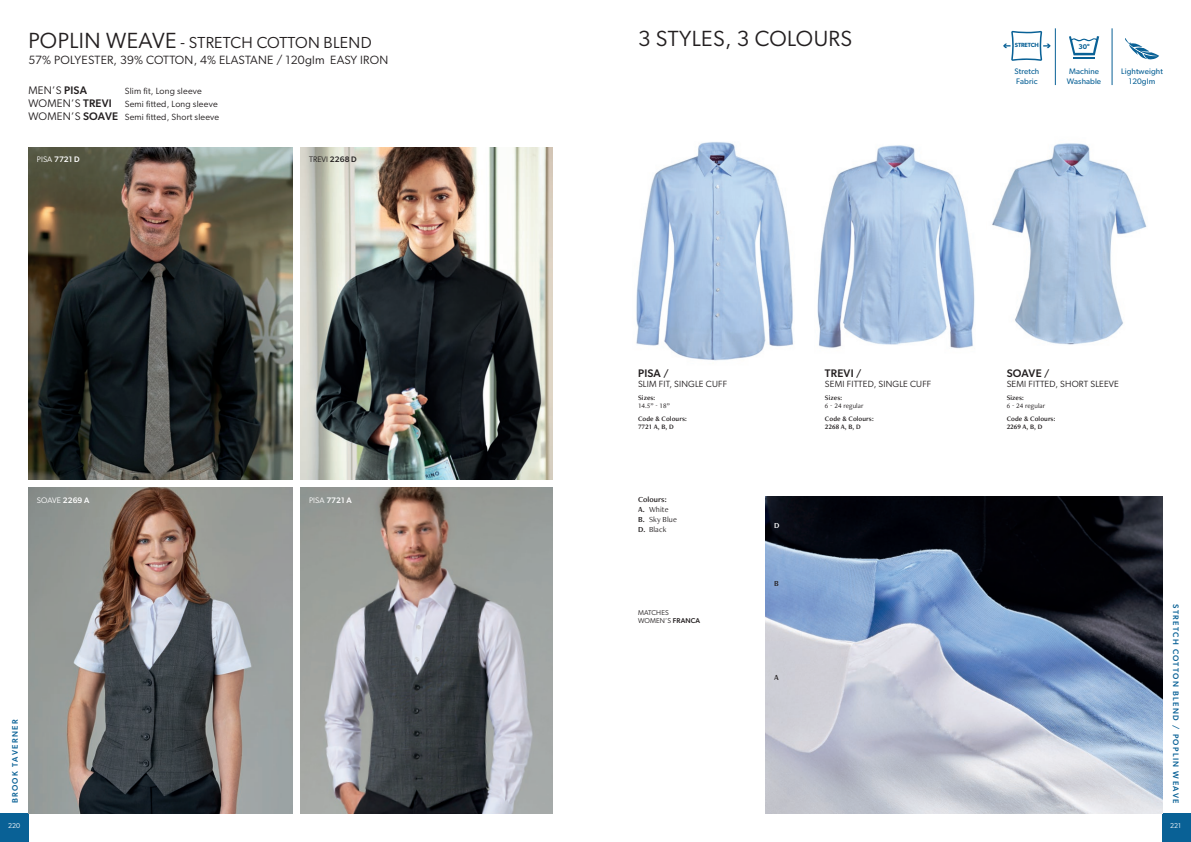
<style>
.page{position:relative;width:1191px;height:842px;background:#fff}
.page>*{position:absolute;margin:0;border:0;box-sizing:border-box;transform-origin:0 0}
.t1{font:22px "Gibson";letter-spacing:.02em;color:#231f20}
.t2{font:16px "Gibson";letter-spacing:.02em;color:#231f20}
.t3{font:12px "Gibson";letter-spacing:.02em;color:#231f20}
.t4{font:500 11px "Gibson";letter-spacing:.02em;color:#231f20}
.t5{font:11px "Gibson";color:#231f20}
.t6{font:9px "Gibson";letter-spacing:.02em;color:#231f20}
.t7{font:8px/10px "Gibson";letter-spacing:.01em;color:#096196}
.t8{font:500 8px "Gibson";letter-spacing:.17em;color:#096196}
.t9{font:8px "Freight Neo Pro";letter-spacing:.01em;color:#231f20}
.t10{font:500 8px "Gibson";letter-spacing:.01em;color:#fff}
.t11{font:8px "Gibson";letter-spacing:.01em;color:#231f20}
.t12{font:8px "Gibson";color:#fff}
.t13{font:8px "Freight Neo Pro Semi";letter-spacing:.01em;color:#231f20}
.t14{font:8px "Freight Neo Pro Semi";color:#fff}
.t15{font:7px "Freight Neo Pro Semi";letter-spacing:.01em;color:#231f20}
.t16{font:7px "Freight Neo Pro";letter-spacing:.01em;color:#231f20}
.t17{font:7px "Gibson";letter-spacing:.02em;color:#231f20}
.t18{font:7px "Gibson";color:#fff}
.t19{font:600 6.9px "Gibson";color:#096196}
.t20{font:600 6px "Gibson";letter-spacing:-.01em;color:#096196}
.s1{font-size:22px}
.s2{font-weight:500}
.s3{font-size:11px}
.s4{font-weight:500;font-size:11px}
.s5{font-weight:400}
.s6{font-size:10px}
.s7{font-family:"Freight Neo Pro";font-weight:500}
.s8{font-family:"Freight Neo Pro Semi"}
</style>
<div class="page">
<div style="left:0;top:814px;width:28px;height:28px;background:#096196"></div>
<div style="left:1162px;top:814px;width:29px;height:28px;background:#096196"></div>
<img style="left:817px;top:143px;width:330px;height:206px">
<img style="left:300px;top:147px;width:253px;height:332px">
<img style="left:28px;top:147px;width:264px;height:332px">
<img style="left:300px;top:488px;width:253px;height:326px">
<img style="left:28px;top:488px;width:264px;height:326px">
<img style="left:765px;top:496px;width:397px;height:318px">
<img style="left:636px;top:142px;width:157px;height:219px">
<svg style="left:1069px;top:36px;width:30px;height:23px"></svg>
<hr style="left:1055px;top:28px;width:1px;height:57px;background:#096196">
<hr style="left:1111px;top:28px;width:1px;height:57px;background:#096196">
<svg style="left:1125px;top:38px;width:34px;height:22px"></svg>
<svg style="left:1003px;top:31px;width:47px;height:30px"></svg>
<p class="t2" style="left:28px;top:32px;width:345px"><span class="s1">POPLIN WEAVE</span> - STRETCH COTTON BLEND</p>
<p class="t3" style="left:28px;top:52px;width:361px">57% POLYESTER, 39% COTTON, 4% ELASTANE / 120glm EASY IRON</p>
<p class="t5" style="left:28px;top:83px;width:60px">MEN’S <span class="s2">PISA</span></p>
<p class="t6" style="left:125px;top:85px;width:79px">Slim fit, Long sleeve</p>
<p class="t6" style="left:28px;top:98px;width:191px"><span class="s3">WOMEN’S</span> <span class="s4">TREVI</span> Semi fitted, Long sleeve</p>
<p class="t6" style="left:28px;top:111px;width:192px"><span class="s3">WOMEN’S</span> <span class="s4">SOAVE</span> Semi fitted, Short sleeve</p>
<p class="t10" style="left:37px;top:155px;width:44px"><span class="s5">PISA</span> 7721 D</p>
<p class="t11" style="left:309px;top:155px;width:49px">TREVI <span class="s2">2268 D</span></p>
<p class="t1" style="left:638px;top:25px;width:216px">3 STYLES, 3 COLOURS</p>
<p class="t20" style="left:1014px;top:42px;width:26px">STRETCH</p>
<p class="t7" style="left:1014px;top:67px;width:26px">Stretch</p>
<p class="t7" style="left:1016px;top:77px;width:23px">Fabric</p>
<p class="t19" style="left:1078px;top:42px;width:13px">30<sup>o</sup></p>
<p class="t7" style="left:1067px;top:67px;width:36px">Machine<br>Washable</p>
<p class="t7" style="left:1121px;top:67px;width:43px">Lightweight</p>
<p class="t7" style="left:1128px;top:77px;width:28px">120glm</p>
<p class="t4" style="left:638px;top:367px;width:32px">PISA <span class="s6">/</span></p>
<p class="t6" style="left:638px;top:379px;width:90px">SLIM FIT, SINGLE CUFF</p>
<p class="t15" style="left:638px;top:393px;width:19px">Sizes:</p>
<p class="t16" style="left:638px;top:401px;width:33px">14.5” - 18”</p>
<p class="t15" style="left:638px;top:414px;width:50px">Code &amp; Colours:</p>
<p class="t15" style="left:638px;top:422px;width:37px">7721 A<span class="s7">,</span> B<span class="s7">,</span> D</p>
<p class="t12" style="left:37px;top:495px;width:54px">SOAVE <span class="s2">2269 A</span></p>
<p class="t10" style="left:309px;top:495px;width:44px"><span class="s5">PISA</span> 7721 A</p>
<p class="t13" style="left:638px;top:494px;width:30px">Colours:</p>
<p class="t9" style="left:638px;top:504px;width:32px"><span class="s8">A.</span> White</p>
<p class="t9" style="left:638px;top:514px;width:40px"><span class="s8">B.</span> Sky Blue</p>
<p class="t9" style="left:638px;top:524px;width:30px"><span class="s8">D.</span> Black</p>
<p class="t17" style="left:638px;top:608px;width:32px">MATCHES</p>
<p class="t17" style="left:638px;top:616px;width:64px">WOMEN’S <span class="s2">FRANCA</span></p>
<p class="t8" style="left:10px;top:803px;width:85px;rotate:-90deg">BROOK TAVERNER</p>
<p class="t18" style="left:8px;top:822px;width:14px">220</p>
<p class="t14" style="left:774px;top:520px;width:7px">D</p>
<p class="t13" style="left:774px;top:578px;width:6px">B</p>
<p class="t13" style="left:774px;top:672px;width:6px">A</p>
<p class="t4" style="left:825px;top:367px;width:38px">TREVI <span class="s6">/</span></p>
<p class="t6" style="left:825px;top:379px;width:108px">SEMI FITTED, SINGLE CUFF</p>
<p class="t15" style="left:825px;top:393px;width:19px">Sizes:</p>
<p class="t16" style="left:825px;top:401px;width:40px">6 - 24 regular</p>
<p class="t15" style="left:825px;top:414px;width:50px">Code &amp; Colours:</p>
<p class="t15" style="left:825px;top:422px;width:37px">2268 A<span class="s7">,</span> B<span class="s7">,</span> D</p>
<p class="t4" style="left:1006px;top:367px;width:44px">SOAVE <span class="s6">/</span></p>
<p class="t6" style="left:1006px;top:379px;width:114px">SEMI FITTED, SHORT SLEEVE</p>
<p class="t15" style="left:1006px;top:393px;width:19px">Sizes:</p>
<p class="t16" style="left:1006px;top:401px;width:40px">6 - 24 regular</p>
<p class="t15" style="left:1006px;top:414px;width:50px">Code &amp; Colours:</p>
<p class="t15" style="left:1006px;top:422px;width:37px">2269 A<span class="s7">,</span> B<span class="s7">,</span> D</p>
<p class="t8" style="left:1180px;top:604px;width:201px;rotate:90deg">STRETCH COTTON BLEND / POPLIN WEAVE</p>
<p class="t18" style="left:1170px;top:822px;width:12px">221</p>
</div>
